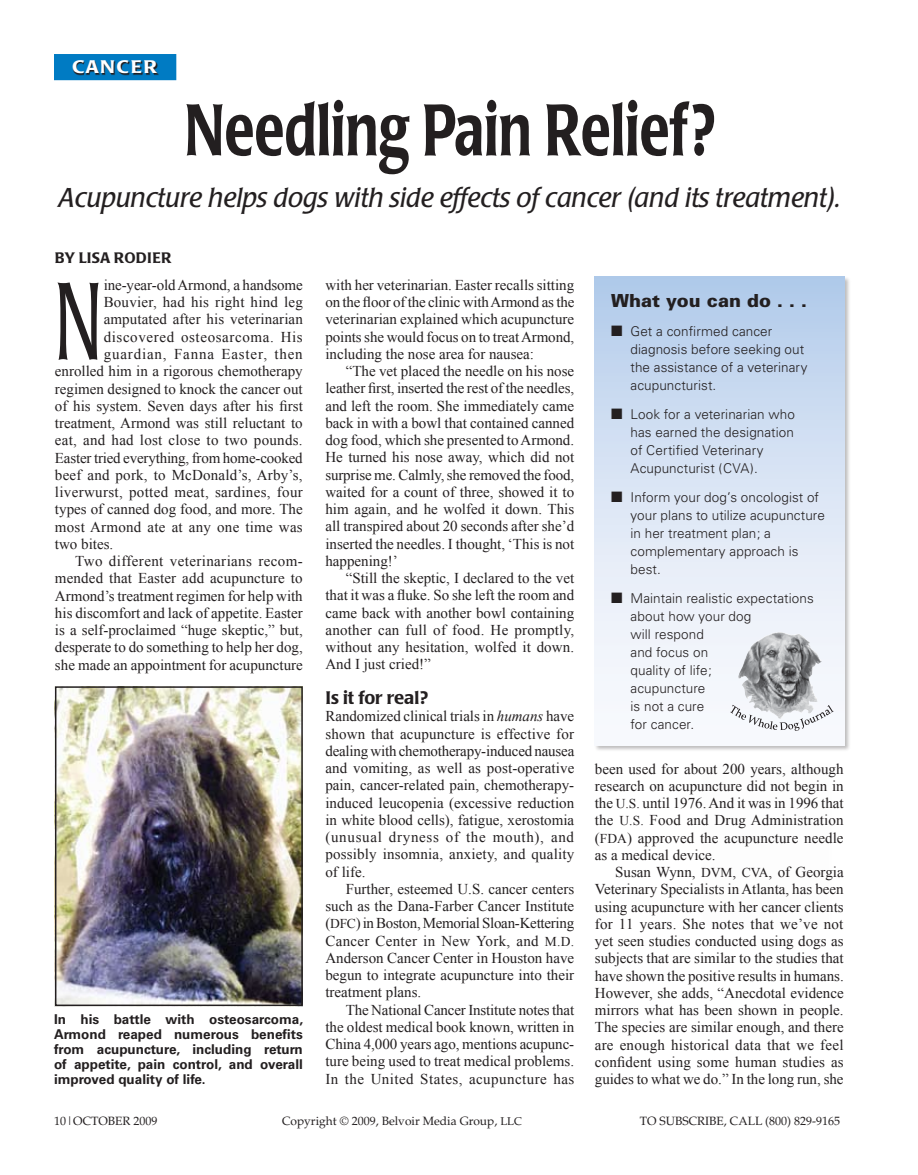
<style>
.page{position:relative;width:918px;height:1175px;background:#fff}
.page>*{position:absolute;margin:0;border:0;box-sizing:border-box;transform-origin:0 0}
.t1{font:108px "Poppl Laudatio";color:#231f20;scale:.6 1}
.t2{font:500 72px "Poppl Laudatio";color:#231f20;scale:.74 1}
.t3{font:italic 27px "Poppl Laudatio";color:#231f20}
.t4{font:900 18px "Univers";letter-spacing:.005em;color:#231f20}
.t5{font:500 18px "Poppl Laudatio";color:#231f20}
.t6{font:500 18px "Poppl Laudatio";color:#fff;scale:1.1 1}
.t7{font:15px/17.2px "Times New Roman";color:#231f20;text-align:justify}
.t8{font:15px "Times New Roman";letter-spacing:.02em;color:#231f20}
.t9{font:15px "Times New Roman";letter-spacing:.025em;color:#231f20}
.t10{font:15px "Times New Roman";letter-spacing:.04em;color:#231f20}
.t11{font:15px "Times New Roman";letter-spacing:.055em;color:#231f20}
.t12{font:500 15px "Poppl Laudatio";color:#231f20}
.t13{font:15px "Zapf Dingbats";color:#231f20}
.t14{font:300 13.5px/18px "Univers";letter-spacing:.005em;color:#231f20}
.t15{font:700 13.5px/15px "Univers";color:#231f20;text-align:justify}
.t16{font:12px "Palatino";color:#231f20}
.s1{font-style:italic}
.s2{font-size:13.5px}
.s3{font-size:11.25px}
</style>
<div class="page">
<div style="left:55px;top:55px;width:121px;height:24px;background:#007bc3"></div>
<div style="left:54px;top:54px;width:122px;height:26px;border:2px solid #007bc3"></div>
<svg style="left:69px;top:56px;width:108px;height:25px"></svg>
<div style="left:594px;top:276px;width:257px;height:476px;background:#231f20;opacity:.3"></div>
<div style="left:595px;top:277px;width:249px;height:468px;background:linear-gradient(to bottom,#b6cdeb,#fffeff)"></div>
<img style="left:738px;top:632px;width:84px;height:73px">
<svg style="left:730px;top:705px;width:104px;height:26px"></svg>
<img style="left:58px;top:689px;width:242px;height:314px">
<div style="left:55px;top:686px;width:248px;height:320px;border:2px solid #231f20"></div>
<p class="t6" style="left:72px;top:57px;width:79px">canc er</p>
<h2 class="t2" style="left:185px;top:89px;width:718px">Needling Pain Relief?</h2>
<h3 class="t3" style="left:59px;top:183px;width:784px">Acupuncture helps dogs with side effects of cancer (and its treatment).</h3>
<p class="t12" style="left:55px;top:249px;width:80px">By lisa rodi</p>
<p class="t12" style="left:153px;top:249px;width:21px">er</p>
<p class="t7" style="left:104px;top:276px;width:201px">ine-year-old Armond, a handsome</p>
<p class="t7" style="left:104px;top:293px;width:201px">Bouvier, had his right hind leg</p>
<p class="t7" style="left:104px;top:310px;width:201px">amputated after his veterinarian</p>
<p class="t10" style="left:104px;top:326px;width:201px">discovered osteosarcoma. His</p>
<p class="t11" style="left:104px;top:344px;width:201px">guardian, Fanna Easter, then</p>
<p class="t7" style="left:55px;top:362px;width:249px">enrolled him in a rigorous chemotherapy</p>
<p class="t7" style="left:55px;top:379px;width:249px">regimen designed to knock the cancer out</p>
<p class="t7" style="left:55px;top:397px;width:249px">of his system. Seven days after his first</p>
<p class="t7" style="left:55px;top:414px;width:249px">treatment, Armond was still reluctant to</p>
<p class="t8" style="left:55px;top:430px;width:249px">eat, and had lost close to two pounds.</p>
<p class="t7" style="left:55px;top:448px;width:249px">Easter tried everything, from home-cooked</p>
<p class="t7" style="left:55px;top:466px;width:249px">beef and pork, to McDonald’s, Arby’s,</p>
<p class="t8" style="left:55px;top:482px;width:249px">liverwurst, potted meat, sardines, four</p>
<p class="t7" style="left:55px;top:500px;width:249px">types of canned dog food, and more. The</p>
<p class="t7" style="left:55px;top:517px;width:249px">most Armond ate at any one time was</p>
<p class="t7" style="left:55px;top:535px;width:60px">two bites.</p>
<p class="t9" style="left:75px;top:551px;width:229px">Two different veterinarians recom-</p>
<p class="t7" style="left:55px;top:569px;width:249px">mended that Easter add acupuncture to</p>
<p class="t7" style="left:55px;top:586px;width:249px">Armond’s treatment regimen for help with</p>
<p class="t7" style="left:55px;top:604px;width:249px">his discomfort and lack of appetite. Easter</p>
<p class="t7" style="left:55px;top:621px;width:249px">is a self-proclaimed “huge skeptic,” but,</p>
<p class="t7" style="left:55px;top:638px;width:249px">desperate to do something to help her dog,</p>
<p class="t7" style="left:55px;top:655px;width:249px">she made an appointment for acupuncture</p>
<h1 class="t1" style="left:55px;top:261px;width:80px">N</h1>
<p class="t15" style="left:54px;top:1012px;width:251px">In his battle with osteosarcoma, Armond reaped numerous benefits from acupuncture, including return of appetite, pain control, and overall improved quality of life.</p>
<p class="t7" style="left:325px;top:276px;width:250px">with her veterinarian. Easter recalls sitting on the floor of the clinic with Armond as the veterinarian explained which acupuncture points she would focus on to treat Armond, including the nose area for nausea:</p>
<p class="t7" style="left:325px;top:362px;width:250px;text-indent:20px">“The vet placed the needle on his nose leather first, inserted the rest of the needles, and left the room. She immediately came back in with a bowl that contained canned dog food, which she presented to Armond.<br>He turned his nose away, which did not surprise me. Calmly, she removed the food, waited for a count of three, showed it to him again, and he wolfed it down. This all transpired about 20 seconds after she’d inserted the needles. I thought, ‘This is not happening!’</p>
<p class="t7" style="left:325px;top:569px;width:250px;text-indent:20px">“Still the skeptic, I declared to the vet that it was a fluke. So she left the room and came back with another bowl containing another can full of food. He promptly, without any hesitation, wolfed it down.<br>And I just cried!”</p>
<p class="t5" style="left:325px;top:687px;width:104px">Is it for real?</p>
<p class="t7" style="left:325px;top:707px;width:250px">Randomized clinical trials in <span class="s1">humans</span> have shown that acupuncture is effective for dealing with chemotherapy-induced nausea and vomiting, as well as post-operative pain, cancer-related pain, chemotherapy&shy;induced leucopenia (excessive reduction in white blood cells), fatigue, xerostomia (unusual dryness of the mouth), and possibly insomnia, anxiety, and quality of life.</p>
<p class="t7" style="left:325px;top:880px;width:250px;text-indent:20px">Further, esteemed U.S. cancer centers such as the Dana-Farber Cancer Institute (<span class="s2">DFC</span>) in Boston, Memorial Sloan-Kettering Cancer Center in New York, and <span class="s2">M.D.<br></span>Anderson Cancer Center in Houston have begun to integrate acupuncture into their treatment plans.</p>
<p class="t7" style="left:325px;top:1000px;width:250px;text-indent:20px">The National Cancer Institute notes that the oldest medical book known, written in China 4,000 years ago, mentions acupunc&shy;ture being used to treat medical problems.<br>In the United States, acupuncture has</p>
<p class="t4" style="left:611px;top:289px;width:198px">What you can do . . .</p>
<p class="t14" style="left:631px;top:322px;width:178px">Get a confirmed cancer diagnosis before seeking out the assistance of a veterinary acupuncturist.</p>
<p class="t14" style="left:631px;top:405px;width:166px">Look for a veterinarian who has earned the designation of Certified Veterinary<br>Acupuncturist (CVA).</p>
<p class="t14" style="left:631px;top:488px;width:196px">Inform your dog’s oncologist of your plans to utilize acupuncture in her treatment plan; a complementary approach is best.</p>
<p class="t14" style="left:631px;top:589px;width:185px">Maintain realistic expectations about how your dog<br>will respond<br>and focus on<br>quality of life;<br>acupuncture<br>is not a cure<br>for cancer.</p>
<p class="t13" style="left:611px;top:324px;width:13px">■</p>
<p class="t13" style="left:611px;top:406px;width:13px">■</p>
<p class="t13" style="left:611px;top:489px;width:13px">■</p>
<p class="t13" style="left:611px;top:590px;width:13px">■</p>
<p class="t7" style="left:595px;top:759px;width:250px">been used for about 200 years, although research on acupuncture did not begin in the <span class="s2">U.S.</span> until 1976. And it was in 1996 that the <span class="s2">U.S.</span> Food and Drug Administration (<span class="s2">FDA</span>) approved the acupuncture needle as a medical device.</p>
<p class="t7" style="left:595px;top:863px;width:250px;text-indent:20px">Susan Wynn, <span class="s2">DVM</span>, <span class="s2">CVA</span>, of Georgia Veterinary Specialists in Atlanta, has been using acupuncture with her cancer clients for 11 years. She notes that we’ve not yet seen studies conducted using dogs as subjects that are similar to the studies that have shown the positive results in humans.<br>However, she adds, “Anecdotal evidence mirrors what has been shown in people.<br>The species are similar enough, and there are enough historical data that we feel confident using some human studies as guides to what we do.” In the long run, she</p>
<p class="t16" style="left:54px;top:1114px;width:105px">10|OCTOBER 2009</p>
<p class="t16" style="left:282px;top:1114px;width:238px">COPYRIGHT © 2009, BELVOIR MEDIA GROUP, <span class="s3">LLC</span></p>
<p class="t16" style="left:640px;top:1114px;width:108px">TO SUBSCRIBE, CALL</p>
<p class="t16" style="left:765px;top:1114px;width:76px">(800) 829-9165</p>
</div>
